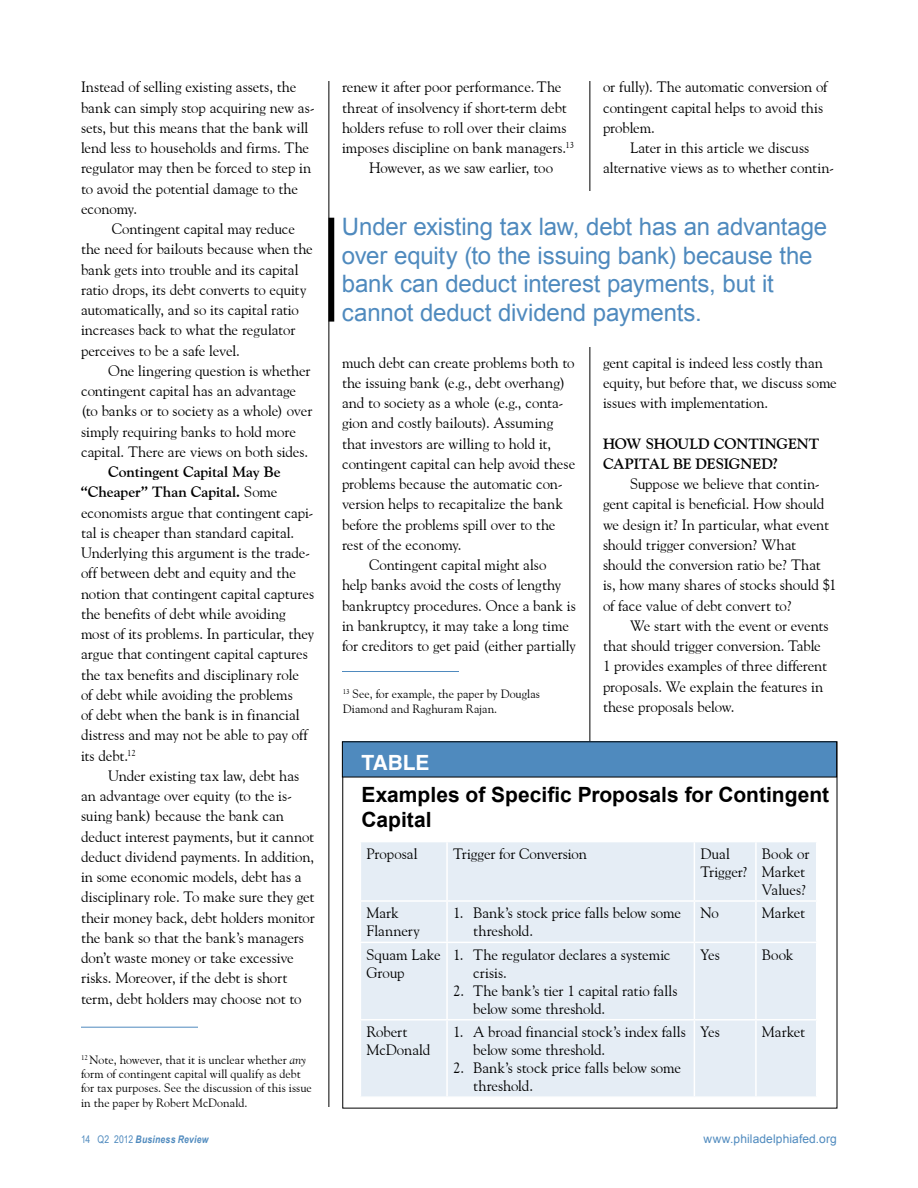
<style>
.page{position:relative;width:918px;height:1188px;background:#fff}
.page>*{position:absolute;margin:0;border:0;box-sizing:border-box;transform-origin:0 0}
.Pullout{font:24px/28.8px "Arial";letter-spacing:-.01em;color:#4f8abe}
.Figure_title{font:700 21px/25.2px "Arial";color:#000}
.t1{font:700 21px "Helvetica";letter-spacing:-.005em;color:#fff}
.Body_Copy{font:15px/20.2px "Goudy Old Style BT";letter-spacing:-.005em;color:#000}
.Box_text{font:15px/18px "Goudy Old Style BT";letter-spacing:-.005em;color:#000}
.Subheads{font:700 15px/20.2px "Goudy Old Style BT";letter-spacing:-.005em;color:#000}
.Footnote_text{font:12px/14.4px "Goudy Old Style BT";letter-spacing:.005em;color:#000}
.t2{font:12px "Arial";letter-spacing:.01em;color:#4f8abe}
.t3{font:italic 700 10.5px "Arial Narrow";letter-spacing:.02em;color:#4f8abe}
.s1{font-weight:700}
.s2{font-style:italic}
.s3{font-weight:400;font-style:normal}
</style>
<div class="page">
<hr style="left:590px;top:81px;width:1px;height:1026px;background:#000">
<hr style="left:328px;top:81px;width:1px;height:1026px;background:#000">
<div style="left:343px;top:742px;width:494px;height:366px;background:#fff"></div>
<div style="left:342px;top:742px;width:495px;height:35px;background:#4f8abe"></div>
<div style="left:342px;top:741px;width:495px;height:36px;border:1px solid #000"></div>
<div style="left:329px;top:218px;width:5px;height:104px;background:#000"></div>
<div style="left:361px;top:842px;width:455px;height:254px;background:#e5edf5"></div>
<hr style="left:446px;top:842px;width:2px;height:58px;background:#fff">
<hr style="left:694px;top:842px;width:1px;height:58px;background:#fff">
<hr style="left:755px;top:842px;width:2px;height:58px;background:#fff">
<hr style="left:360px;top:900px;width:87px;height:2px;background:#fff">
<hr style="left:447px;top:900px;width:247px;height:2px;background:#fff">
<hr style="left:446px;top:902px;width:2px;height:40px;background:#fff">
<hr style="left:694px;top:900px;width:62px;height:2px;background:#fff">
<hr style="left:694px;top:902px;width:1px;height:40px;background:#fff">
<hr style="left:756px;top:900px;width:62px;height:2px;background:#fff">
<hr style="left:755px;top:902px;width:2px;height:40px;background:#fff">
<hr style="left:360px;top:942px;width:87px;height:1px;background:#fff">
<hr style="left:447px;top:942px;width:247px;height:1px;background:#fff">
<hr style="left:446px;top:943px;width:2px;height:76px;background:#fff">
<hr style="left:694px;top:942px;width:62px;height:1px;background:#fff">
<hr style="left:694px;top:943px;width:1px;height:76px;background:#fff">
<hr style="left:756px;top:942px;width:62px;height:1px;background:#fff">
<hr style="left:755px;top:943px;width:2px;height:76px;background:#fff">
<hr style="left:360px;top:1019px;width:87px;height:2px;background:#fff">
<hr style="left:447px;top:1019px;width:247px;height:2px;background:#fff">
<hr style="left:446px;top:1021px;width:2px;height:75px;background:#fff">
<hr style="left:694px;top:1019px;width:62px;height:2px;background:#fff">
<hr style="left:694px;top:1021px;width:1px;height:75px;background:#fff">
<hr style="left:756px;top:1019px;width:62px;height:2px;background:#fff">
<hr style="left:755px;top:1021px;width:2px;height:75px;background:#fff">
<hr style="left:81px;top:1027px;width:117px;height:1px;background:#4f8abe">
<hr style="left:342px;top:671px;width:117px;height:1px;background:#4f8abe">
<p class="Body_Copy" style="left:81px;top:77px;width:235px">Instead of selling existing assets, the bank can simply stop acquiring new as&shy;sets, but this means that the bank will lend less to households and firms. The regulator may then be forced to step in to avoid the potential damage to the economy.</p>
<p class="Body_Copy" style="left:81px;top:219px;width:233px;text-indent:31px">Contingent capital may reduce the need for bailouts because when the bank gets into trouble and its capital ratio drops, its debt converts to equity automatically, and so its capital ratio increases back to what the regulator perceives to be a safe level.</p>
<p class="Body_Copy" style="left:81px;top:360px;width:233px;text-indent:27px">One lingering question is whether contingent capital has an advantage (to banks or to society as a whole) over simply requiring banks to hold more capital. There are views on both sides.</p>
<p class="Body_Copy" style="left:81px;top:462px;width:235px;text-indent:27px"><span class="s1">Contingent Capital May Be “Cheaper” Than Capital.</span> Some economists argue that contingent capi&shy;tal is cheaper than standard capital.<br>Underlying this argument is the trade&shy;off between debt and equity and the notion that contingent capital captures the benefits of debt while avoiding most of its problems. In particular, they argue that contingent capital captures the tax benefits and disciplinary role<br>of debt while avoiding the problems<br>of debt when the bank is in financial distress and may not be able to pay off its debt.<sup>12</sup></p>
<p class="Body_Copy" style="left:81px;top:765px;width:235px;text-indent:27px">Under existing tax law, debt has an advantage over equity (to the is&shy;suing bank) because the bank can deduct interest payments, but it cannot deduct dividend payments. In addition, in some economic models, debt has a disciplinary role. To make sure they get their money back, debt holders monitor the bank so that the bank’s managers don’t waste money or take excessive risks. Moreover, if the debt is short term, debt holders may choose not to</p>
<p class="Footnote_text" style="left:81px;top:1052px;width:232px"><sup>12</sup> Note, however, that it is unclear whether <span class="s2">any </span>form of contingent capital will qualify as debt for tax purposes. See the discussion of this issue in the paper by Robert McDonald.</p>
<p class="Body_Copy" style="left:342px;top:77px;width:234px">renew it after poor performance. The threat of insolvency if short-term debt holders refuse to roll over their claims imposes discipline on bank managers.<sup>13</sup></p>
<p class="Body_Copy" style="left:369px;top:158px;width:186px">However, as we saw earlier, too</p>
<p class="Body_Copy" style="left:603px;top:77px;width:226px">or fully). The automatic conversion of contingent capital helps to avoid this problem.</p>
<p class="Body_Copy" style="left:603px;top:138px;width:233px;text-align:center">Later in this article we discuss alternative views as to whether contin-</p>
<p class="Pullout" style="left:342px;top:212px;width:487px">Under existing tax law, debt has an advantage over equity (to the issuing bank) because the bank can deduct interest payments, but it cannot deduct dividend payments.</p>
<p class="Body_Copy" style="left:342px;top:352px;width:235px">much debt can create problems both to the issuing bank (e.g., debt overhang) and to society as a whole (e.g., conta&shy;gion and costly bailouts). Assuming that investors are willing to hold it, contingent capital can help avoid these problems because the automatic con&shy;version helps to recapitalize the bank before the problems spill over to the rest of the economy.</p>
<p class="Body_Copy" style="left:342px;top:554px;width:235px;text-indent:27px">Contingent capital might also<br>help banks avoid the costs of lengthy bankruptcy procedures. Once a bank is in bankruptcy, it may take a long time for creditors to get paid (either partially</p>
<p class="Footnote_text" style="left:343px;top:687px;width:199px"><sup>13</sup> See, for example, the paper by Douglas<br>Diamond and Raghuram Rajan.</p>
<p class="Body_Copy" style="left:603px;top:352px;width:235px">gent capital is indeed less costly than equity, but before that, we discuss some issues with implementation.</p>
<p class="Subheads" style="left:603px;top:433px;width:218px">HOW SHOULD CONTINGENT<br>CAPITAL BE DESIGNED?</p>
<p class="Body_Copy" style="left:603px;top:474px;width:235px;text-indent:27px">Suppose we believe that contin&shy;gent capital is beneficial. How should we design it? In particular, what event should trigger conversion? What should the conversion ratio be? That is, how many shares of stocks should $1 of face value of debt convert to?</p>
<p class="Body_Copy" style="left:603px;top:615px;width:227px;text-indent:27px">We start with the event or events that should trigger conversion. Table 1 provides examples of three different proposals. We explain the features in these proposals below.</p>
<p class="t1" style="left:362px;top:750px;width:69px">TABLE</p>
<p class="Figure_title" style="left:362px;top:783px;width:469px">Examples of Specific Proposals for Contingent<br>Capital</p>
<p class="Box_text" style="left:366px;top:845px;width:53px">Proposal</p>
<p class="Box_text" style="left:453px;top:845px;width:135px">Trigger for Conversion</p>
<p class="Box_text" style="left:700px;top:845px;width:49px">Dual<br>Trigger?</p>
<p class="Box_text" style="left:762px;top:845px;width:49px">Book or<br>Market<br>Values?</p>
<p class="Box_text" style="left:366px;top:904px;width:55px">Mark<br>Flannery</p>
<p class="Body_Copy" style="left:473px;top:904px;width:209px;line-height:18px;text-indent:-20px">1. Bank’s stock price falls below some threshold.</p>
<p class="Box_text" style="left:700px;top:904px;width:20px">No</p>
<p class="Box_text" style="left:762px;top:904px;width:45px">Market</p>
<p class="Box_text" style="left:366px;top:945px;width:76px">Squam Lake<br>Group</p>
<p class="Body_Copy" style="left:473px;top:945px;width:199px;line-height:18px;text-indent:-20px">1. The regulator declares a systemic crisis.</p>
<p class="Body_Copy" style="left:473px;top:981px;width:206px;line-height:18px;text-indent:-20px">2. The bank’s tier 1 capital ratio falls below some threshold.</p>
<p class="Box_text" style="left:700px;top:945px;width:21px">Yes</p>
<p class="Box_text" style="left:762px;top:945px;width:33px">Book</p>
<p class="Box_text" style="left:366px;top:1023px;width:66px">Robert<br>McDonald</p>
<p class="Body_Copy" style="left:473px;top:1023px;width:214px;line-height:18px;text-indent:-20px">1. A broad financial stock’s index falls below some threshold.</p>
<p class="Body_Copy" style="left:473px;top:1059px;width:209px;line-height:18px;text-indent:-20px">2. Bank’s stock price falls below some threshold.</p>
<p class="Box_text" style="left:700px;top:1023px;width:21px">Yes</p>
<p class="Box_text" style="left:762px;top:1023px;width:45px">Market</p>
<p class="t3" style="left:81px;top:1131px;width:129px"><span class="s3">14 Q2 2012</span> Business Review</p>
<p class="t2" style="left:703px;top:1131px;width:135px">www.philadelphiafed.org</p>
</div>
